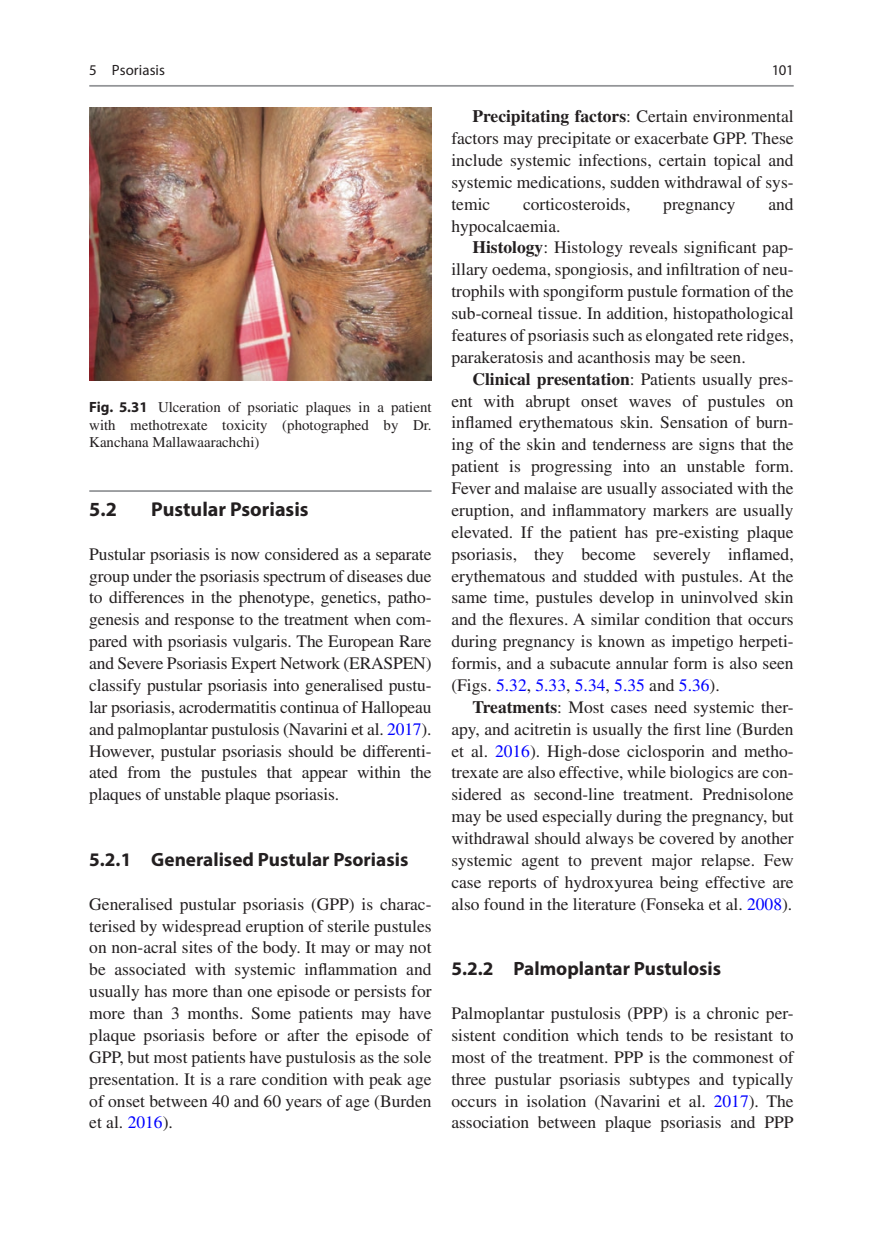
<style>
.page{position:relative;width:883px;height:1260px;background:#fff}
.page>*{position:absolute;margin:0;border:0;box-sizing:border-box;transform-origin:0 0}
.t1{font:700 20.12px "Myriad Pro";color:#231f20}
.t2{font:700 19.25px "Myriad Pro";color:#231f20}
.t3{font:17.5px/21.9px "Times LT Std";color:#231f20;text-align:justify}
.t4{font:17.5px "Times LT Std";color:#00f}
.t5{font:14.88px/17.5px "Times LT Std";color:#231f20;text-align:justify}
.t6{font:14.88px "Myriad Pro Regular 3";color:#231f20}
.t7{font:14.88px "Myriad Pro";color:#231f20}
.s1{font-family:"Myriad Pro";font-weight:700}
.s2{color:#00f}
.s3{font-weight:700}
.s4{color:#231f20}
</style>
<div class="page">
<hr style="left:89px;top:490px;width:343px;height:2px;background:#939598">
<img style="left:90px;top:107px;width:341px;height:274px">
<hr style="left:89px;top:85px;width:705px;height:2px;background:#939598">
<p class="t6" style="left:89px;top:61px;width:77px">5 Psoriasis</p>
<p class="t5" style="left:89px;top:398px;width:344px"><span class="s1">Fig. 5.31</span> Ulceration of psoriatic plaques in a patient with methotrexate toxicity (photographed by Dr.<br>Kanchana Mallawaarachchi)</p>
<p class="t1" style="left:89px;top:496px;width:29px">5.2</p>
<p class="t1" style="left:151px;top:496px;width:159px">Pustular Psoriasis</p>
<p class="t3" style="left:89px;top:543px;width:344px">Pustular psoriasis is now considered as a separate group under the psoriasis spectrum of diseases due to differences in the phenotype, genetics, patho&shy;genesis and response to the treatment when com&shy;pared with psoriasis vulgaris. The European Rare and Severe Psoriasis Expert Network (ERASPEN) classify pustular psoriasis into generalised pustu&shy;lar psoriasis, acrodermatitis continua of Hallopeau and palmoplantar pustulosis (Navarini et al. <span class="s2">2017</span>).<br>However, pustular psoriasis should be differenti&shy;ated from the pustules that appear within the plaques of unstable plaque psoriasis.</p>
<p class="t2" style="left:89px;top:847px;width:321px">5.2.1 Generalised Pustular Psoriasis</p>
<p class="t3" style="left:89px;top:893px;width:344px">Generalised pustular psoriasis (GPP) is charac&shy;terised by widespread eruption of sterile pustules on non-acral sites of the body. It may or may not be associated with systemic inflammation and usually has more than one episode or persists for more than 3 months. Some patients may have plaque psoriasis before or after the episode of GPP, but most patients have pustulosis as the sole presentation. It is a rare condition with peak age of onset between 40 and 60 years of age (Burden et al. <span class="s2">2016</span>).</p>
<p class="t7" style="left:772px;top:61px;width:23px">101</p>
<p class="t3" style="left:451px;top:105px;width:344px;text-indent:21px"><span class="s3">Precipitating factors</span>: Certain environmental factors may precipitate or exacerbate GPP. These include systemic infections, certain topical and systemic medications, sudden withdrawal of sys&shy;temic</p>
<p class="t3" style="left:523px;top:193px;width:109px">corticosteroids,</p>
<p class="t3" style="left:663px;top:193px;width:74px">pregnancy</p>
<p class="t3" style="left:768px;top:193px;width:27px">and</p>
<p class="t3" style="left:451px;top:215px;width:111px">hypocalcaemia.</p>
<p class="t3" style="left:472px;top:237px;width:323px"><span class="s3">Histology</span>: Histology reveals significant pap-</p>
<p class="t3" style="left:451px;top:258px;width:344px">illary oedema, spongiosis, and infiltration of neu-</p>
<p class="t3" style="left:451px;top:280px;width:344px">trophils with spongiform pustule formation of the</p>
<p class="t3" style="left:451px;top:302px;width:344px">sub-corneal tissue. In addition, histopathological</p>
<p class="t3" style="left:451px;top:324px;width:344px">features of psoriasis such as elongated rete ridges,</p>
<p class="t3" style="left:451px;top:346px;width:296px">parakeratosis and acanthosis may be seen.</p>
<p class="t3" style="left:472px;top:368px;width:323px"><span class="s3">Clinical presentation</span>: Patients usually pres-</p>
<p class="t3" style="left:451px;top:390px;width:344px">ent with abrupt onset waves of pustules on</p>
<p class="t3" style="left:451px;top:412px;width:344px">inflamed erythematous skin. Sensation of burn-</p>
<p class="t3" style="left:451px;top:433px;width:344px">ing of the skin and tenderness are signs that the</p>
<p class="t3" style="left:451px;top:455px;width:344px">patient is progressing into an unstable form.</p>
<p class="t3" style="left:451px;top:477px;width:344px">Fever and malaise are usually associated with the</p>
<p class="t3" style="left:451px;top:499px;width:344px">eruption, and inflammatory markers are usually</p>
<p class="t3" style="left:451px;top:521px;width:344px">elevated. If the patient has pre-existing plaque</p>
<p class="t3" style="left:451px;top:543px;width:344px">psoriasis, they become severely inflamed,</p>
<p class="t3" style="left:451px;top:565px;width:344px">erythematous and studded with pustules. At the</p>
<p class="t3" style="left:451px;top:587px;width:344px">same time, pustules develop in uninvolved skin</p>
<p class="t3" style="left:451px;top:608px;width:344px">and the flexures. A similar condition that occurs</p>
<p class="t3" style="left:451px;top:630px;width:344px">during pregnancy is known as impetigo herpeti-</p>
<p class="t3" style="left:451px;top:652px;width:344px">formis, and a subacute annular form is also seen</p>
<p class="t4" style="left:451px;top:675px;width:270px"><span class="s4">(Figs.</span> 5.32<span class="s4">,</span> 5.33<span class="s4">,</span> 5.34<span class="s4">,</span> 5.35 <span class="s4">and</span> 5.36<span class="s4">).</span></p>
<p class="t3" style="left:472px;top:696px;width:323px"><span class="s3">Treatments</span>: Most cases need systemic ther-</p>
<p class="t3" style="left:451px;top:718px;width:344px">apy, and acitretin is usually the first line (Burden</p>
<p class="t3" style="left:451px;top:740px;width:344px">et al. <span class="s2">2016</span>). High-dose ciclosporin and metho-</p>
<p class="t3" style="left:451px;top:762px;width:344px">trexate are also effective, while biologics are con-</p>
<p class="t3" style="left:451px;top:783px;width:344px">sidered as second-line treatment. Prednisolone</p>
<p class="t3" style="left:451px;top:805px;width:344px">may be used especially during the pregnancy, but</p>
<p class="t3" style="left:451px;top:827px;width:344px">withdrawal should always be covered by another</p>
<p class="t3" style="left:451px;top:849px;width:344px">systemic agent to prevent major relapse. Few</p>
<p class="t3" style="left:451px;top:871px;width:344px">case reports of hydroxyurea being effective are</p>
<p class="t3" style="left:451px;top:893px;width:342px">also found in the literature (Fonseka et al. <span class="s2">2008</span>).</p>
<p class="t2" style="left:451px;top:956px;width:271px">5.2.2 Palmoplantar Pustulosis</p>
<p class="t3" style="left:451px;top:1002px;width:344px">Palmoplantar pustulosis (PPP) is a chronic per&shy;sistent condition which tends to be resistant to most of the treatment. PPP is the commonest of three pustular psoriasis subtypes and typically occurs in isolation (Navarini et al. <span class="s2">2017</span>). The association between plaque psoriasis and PPP</p>
</div>
